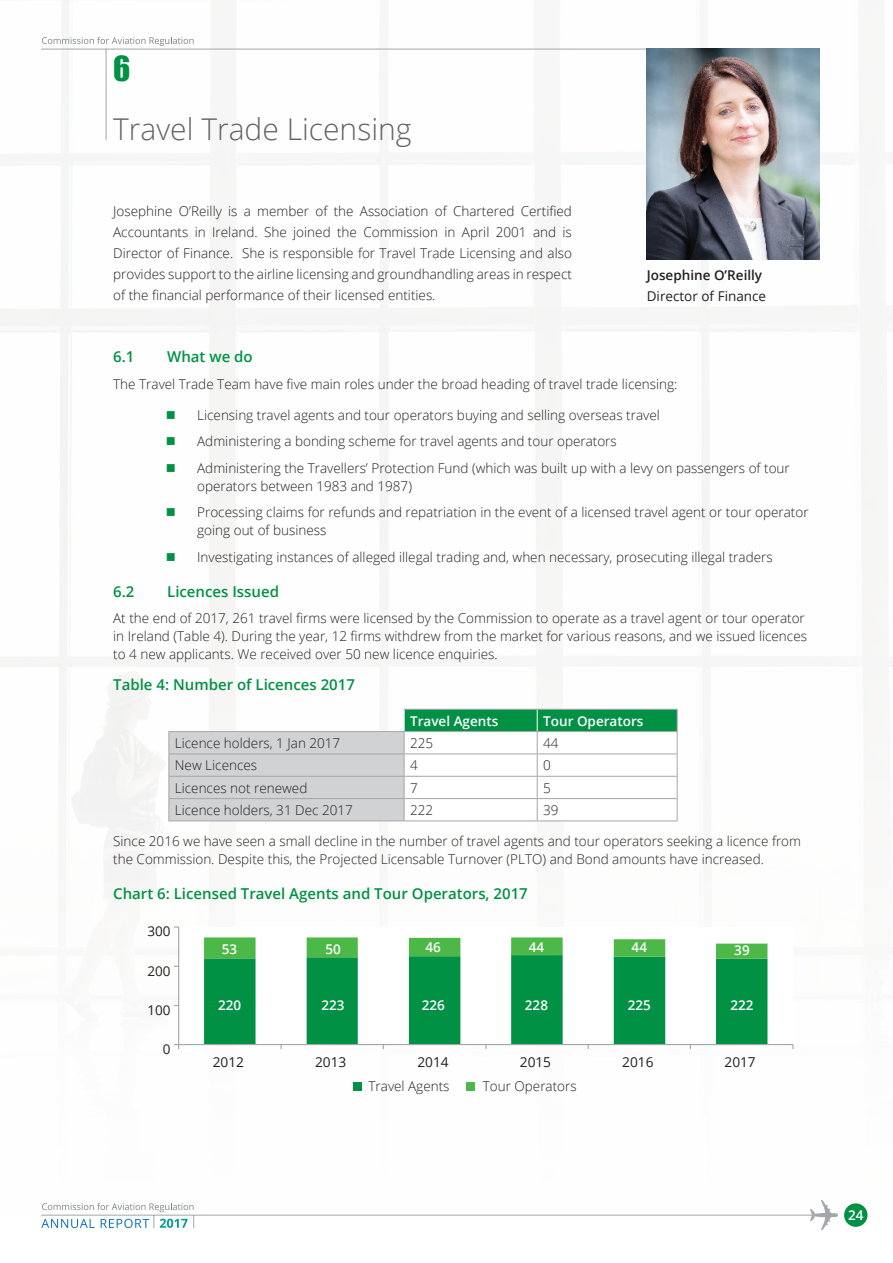
<style>
.page{position:relative;width:893px;height:1263px;background:#fff}
.page>*{position:absolute;margin:0;border:0;box-sizing:border-box;transform-origin:0 0}
.t1{font:31.8px "Impact";color:#009145}
.t2{font:300 30px "Open Sans";color:#636366}
.t3{font:600 15px "Open Sans";color:#009145}
.t4{font:13.65px "Open Sans";color:#231f20}
.t5{font:300 13.5px/18px "Open Sans";color:#231f20}
.t6{font:600 13.5px "Open Sans";color:#fff}
.t7{font:13.5px "Open Sans";color:#231f20}
.t8{font:600 13.5px "Open Sans";color:#231f20}
.s1{color:#009145}
</style>
<div class="page">
<img style="left:0;top:0;width:887px;height:1231px">
<svg style="left:168px;top:709px;width:510px;height:112px"></svg>
<hr style="left:168px;top:731px;width:236px;height:1px;background:#a3a6aa">
<hr style="left:404px;top:731px;width:133px;height:1px;background:#a3a6aa">
<hr style="left:537px;top:731px;width:140px;height:1px;background:#a3a6aa">
<svg style="left:41px;top:1203px;width:153px;height:25px"></svg>
<hr style="left:41px;top:1215px;width:778px;height:1px;background:#a3a6aa">
<svg style="left:42px;top:37px;width:152px;height:9px"></svg>
<hr style="left:106px;top:49px;width:1px;height:91px;background:#a3a6aa">
<hr style="left:41px;top:49px;width:778px;height:1px;background:#a3a6aa">
<svg style="left:810px;top:1200px;width:28px;height:30px"></svg>
<div style="left:844px;top:1203px;width:23px;height:24px;background:#009145;border-radius:50%"></div>
<div style="left:179px;top:927px;width:614px;height:117px;background:#fff"></div>
<svg style="left:204px;top:959px;width:563px;height:85px;fill:#009145"></svg>
<svg style="left:204px;top:937px;width:563px;height:22px"></svg>
<hr style="left:178px;top:927px;width:1px;height:117px;background:#a3a6aa">
<hr style="left:179px;top:1044px;width:614px;height:1px;background:#a3a6aa">
<svg style="left:174px;top:1044px;width:5px;height:5px"></svg>
<div style="left:353px;top:1082px;width:8px;height:8px;background:#009145"></div>
<div style="left:467px;top:1082px;width:8px;height:8px;background:#4cb848"></div>
<img style="left:647px;top:49px;width:172px;height:210px">
<h1 class="t1" style="left:113px;top:44px;width:19px">6</h1>
<h2 class="t2" style="left:113px;top:109px;width:300px">Travel Trade Licensing</h2>
<p class="t5" style="left:113px;top:200px;width:460px;line-height:21px;text-align:justify">Josephine O’Reilly is a member of the Association of Chartered Certified Accountants in Ireland. She joined the Commission in April 2001 and is Director of Finance. She is responsible for Travel Trade Licensing and also provides support to the airline licensing and groundhandling areas in respect of the financial performance of their licensed entities.</p>
<p class="t8" style="left:647px;top:266px;width:117px">Josephine O’Reilly</p>
<p class="t7" style="left:647px;top:287px;width:121px">Director of Finance</p>
<p class="t3" style="left:113px;top:347px;width:23px">6.1</p>
<p class="t3" style="left:167px;top:347px;width:87px">What we do</p>
<p class="t5" style="left:113px;top:375px;width:566px">The Travel Trade Team have five main roles under the broad heading of travel trade licensing:</p>
<p class="t5" style="left:166px;top:406px;width:496px"><span class="s1">■</span> Licensing travel agents and tour operators buying and selling overseas travel</p>
<p class="t5" style="left:166px;top:432px;width:453px"><span class="s1">■</span> Administering a bonding scheme for travel agents and tour operators</p>
<p class="t5" style="left:197px;top:459px;width:594px;text-indent:-31px"><span class="s1">■</span> Administering the Travellers’ Protection Fund (which was built up with a levy on passengers of tour operators between 1983 and 1987)</p>
<p class="t5" style="left:197px;top:503px;width:613px;text-indent:-31px"><span class="s1">■</span> Processing claims for refunds and repatriation in the event of a licensed travel agent or tour operator going out of business</p>
<p class="t5" style="left:166px;top:548px;width:608px"><span class="s1">■</span> Investigating instances of alleged illegal trading and, when necessary, prosecuting illegal traders</p>
<p class="t3" style="left:113px;top:581px;width:23px">6.2</p>
<p class="t3" style="left:167px;top:581px;width:113px">Licences Issued</p>
<p class="t5" style="left:113px;top:609px;width:695px">At the end of 2017, 261 travel firms were licensed by the Commission to operate as a travel agent or tour operator in Ireland (Table 4). During the year, 12 firms withdrew from the market for various reasons, and we issued licences to 4 new applicants. We received over 50 new licence enquiries.</p>
<p class="t3" style="left:113px;top:674px;width:243px">Table 4: Number of Licences 2017</p>
<p class="t6" style="left:410px;top:711px;width:90px">Travel Agents</p>
<p class="t6" style="left:543px;top:711px;width:102px">Tour Operators</p>
<p class="t5" style="left:175px;top:734px;width:167px">Licence holders, 1 Jan 2017</p>
<p class="t5" style="left:410px;top:734px;width:25px">225</p>
<p class="t5" style="left:543px;top:734px;width:17px">44</p>
<p class="t5" style="left:175px;top:756px;width:84px">New Licences</p>
<p class="t5" style="left:410px;top:756px;width:9px">4</p>
<p class="t5" style="left:543px;top:756px;width:9px">0</p>
<p class="t5" style="left:175px;top:778px;width:134px">Licences not renewed</p>
<p class="t5" style="left:410px;top:778px;width:9px">7</p>
<p class="t5" style="left:543px;top:778px;width:9px">5</p>
<p class="t5" style="left:175px;top:801px;width:180px">Licence holders, 31 Dec 2017</p>
<p class="t5" style="left:410px;top:801px;width:25px">222</p>
<p class="t5" style="left:543px;top:801px;width:17px">39</p>
<p class="t5" style="left:113px;top:832px;width:689px">Since 2016 we have seen a small decline in the number of travel agents and tour operators seeking a licence from the Commission. Despite this, the Projected Licensable Turnover (PLTO) and Bond amounts have increased.</p>
<p class="t3" style="left:113px;top:883px;width:416px">Chart 6: Licensed Travel Agents and Tour Operators, 2017</p>
<p class="t7" style="left:147px;top:922px;width:25px">300</p>
<p class="t7" style="left:147px;top:961px;width:25px">200</p>
<p class="t7" style="left:147px;top:1001px;width:25px">100</p>
<p class="t7" style="left:163px;top:1040px;width:9px">0</p>
<p class="t6" style="left:222px;top:940px;width:17px">53</p>
<p class="t6" style="left:325px;top:940px;width:17px">50</p>
<p class="t6" style="left:426px;top:938px;width:17px">46</p>
<p class="t6" style="left:529px;top:938px;width:17px">44</p>
<p class="t6" style="left:632px;top:938px;width:17px">44</p>
<p class="t6" style="left:734px;top:941px;width:17px">39</p>
<p class="t6" style="left:218px;top:996px;width:25px">220</p>
<p class="t6" style="left:321px;top:996px;width:25px">223</p>
<p class="t6" style="left:422px;top:996px;width:25px">226</p>
<p class="t6" style="left:525px;top:996px;width:25px">228</p>
<p class="t6" style="left:628px;top:996px;width:25px">225</p>
<p class="t6" style="left:730px;top:996px;width:25px">222</p>
<p class="t4" style="left:213px;top:1053px;width:33px">2012</p>
<p class="t4" style="left:315px;top:1053px;width:33px">2013</p>
<p class="t4" style="left:417px;top:1053px;width:33px">2014</p>
<p class="t4" style="left:520px;top:1053px;width:33px">2015</p>
<p class="t4" style="left:622px;top:1053px;width:33px">2016</p>
<p class="t4" style="left:725px;top:1053px;width:33px">2017</p>
<p class="t5" style="left:369px;top:1076px;width:83px">Travel Agents</p>
<p class="t5" style="left:483px;top:1076px;width:95px">Tour Operators</p>
<p class="t6" style="left:848px;top:1205px;width:17px">24</p>
</div>
